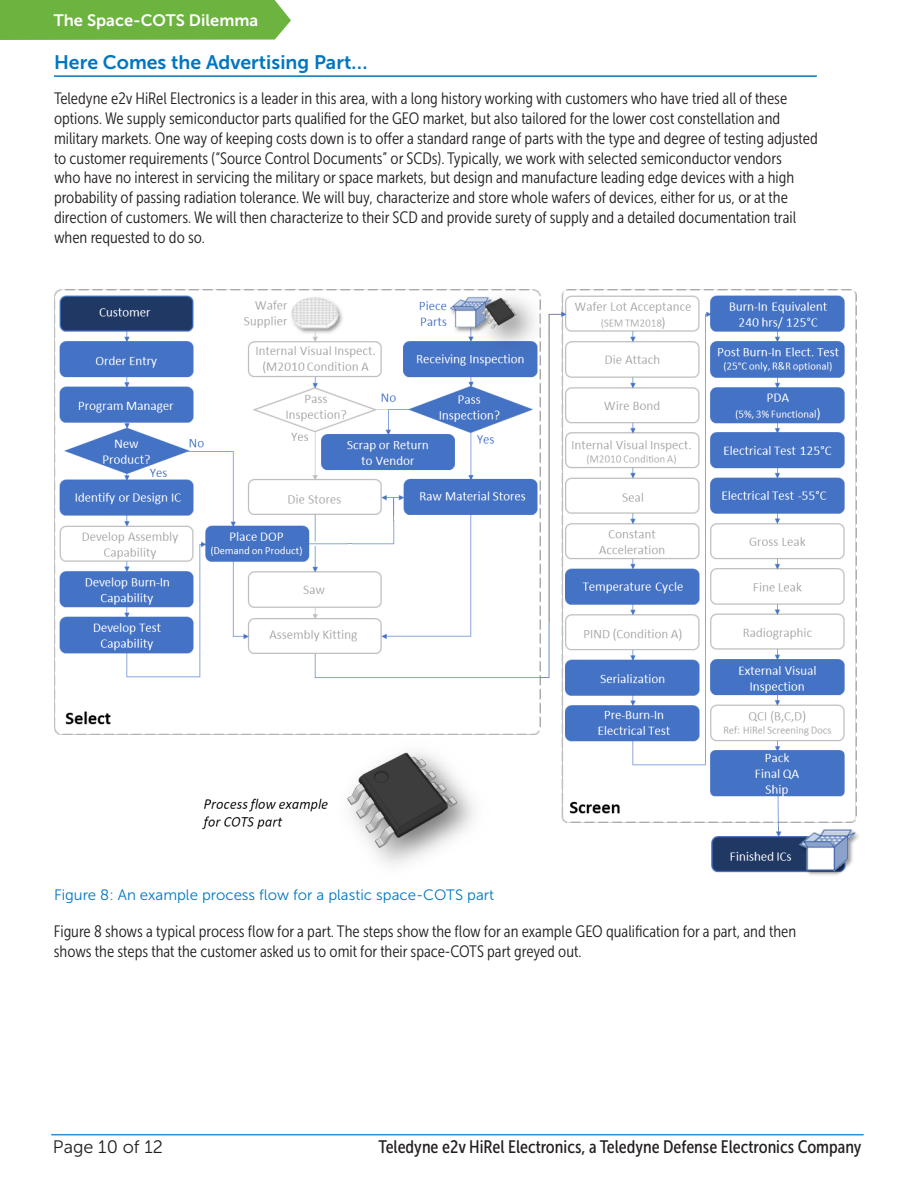
<style>
.page{position:relative;width:918px;height:1188px;background:#fff}
.page>*{position:absolute;margin:0;border:0;box-sizing:border-box;transform-origin:0 0}
.Section_Headings{font:19.5px "Museo Sans 700";color:#0076c0}
.t1{font:18px "Museo Sans Cond 500";color:#231f20}
.t2{font:18px "Museo Sans 300";color:#231f20}
.t3{font:16.5px/19.8px "Museo Sans Cond 300";color:#231f20}
.t4{font:16.5px "Museo Sans 700";color:#fff}
.t5{font:15px "Museo Sans 300";color:#0076c0}
</style>
<div class="page">
<div style="left:0;top:0;width:291px;height:40px;background:#6cb33f"></div>
<hr style="left:51px;top:1134px;width:813px;height:1px;background:#0074be">
<hr style="left:54px;top:75px;width:763px;height:2px;background:#0076c0">
<img style="left:54px;top:289px;width:805px;height:587px">
<p class="t4" style="left:54px;top:11px;width:206px">The Space-COTS Dilemma</p>
<p class="Section_Headings" style="left:54px;top:51px;width:315px">Here Comes the Advertising Part…</p>
<p class="t3" style="left:54px;top:89px;width:765px">Teledyne e2v HiRel Electronics is a leader in this area, with a long history working with customers who have tried all of these options. We supply semiconductor parts qualified for the GEO market, but also tailored for the lower cost constellation and military markets. One way of keeping costs down is to offer a standard range of parts with the type and degree of testing adjusted to customer requirements (“Source Control Documents” or SCDs). Typically, we work with selected semiconductor vendors<br>who have no interest in servicing the military or space markets, but design and manufacture leading edge devices with a high probability of passing radiation tolerance. We will buy, characterize and store whole wafers of devices, either for us, or at the direction of customers. We will then characterize to their SCD and provide surety of supply and a detailed documentation trail when requested to do so.</p>
<p class="t5" style="left:54px;top:887px;width:442px">Figure 8: An example process flow for a plastic space-COTS part</p>
<p class="t3" style="left:54px;top:922px;width:744px">Figure 8 shows a typical process flow for a part. The steps show the flow for an example GEO qualification for a part, and then shows the steps that the customer asked us to omit for their space-COTS part greyed out.</p>
<p class="t2" style="left:53px;top:1137px;width:112px">Page 10 of 12</p>
<p class="t1" style="left:379px;top:1137px;width:485px">Teledyne e2v HiRel Electronics, a Teledyne Defense Electronics Company</p>
</div>
